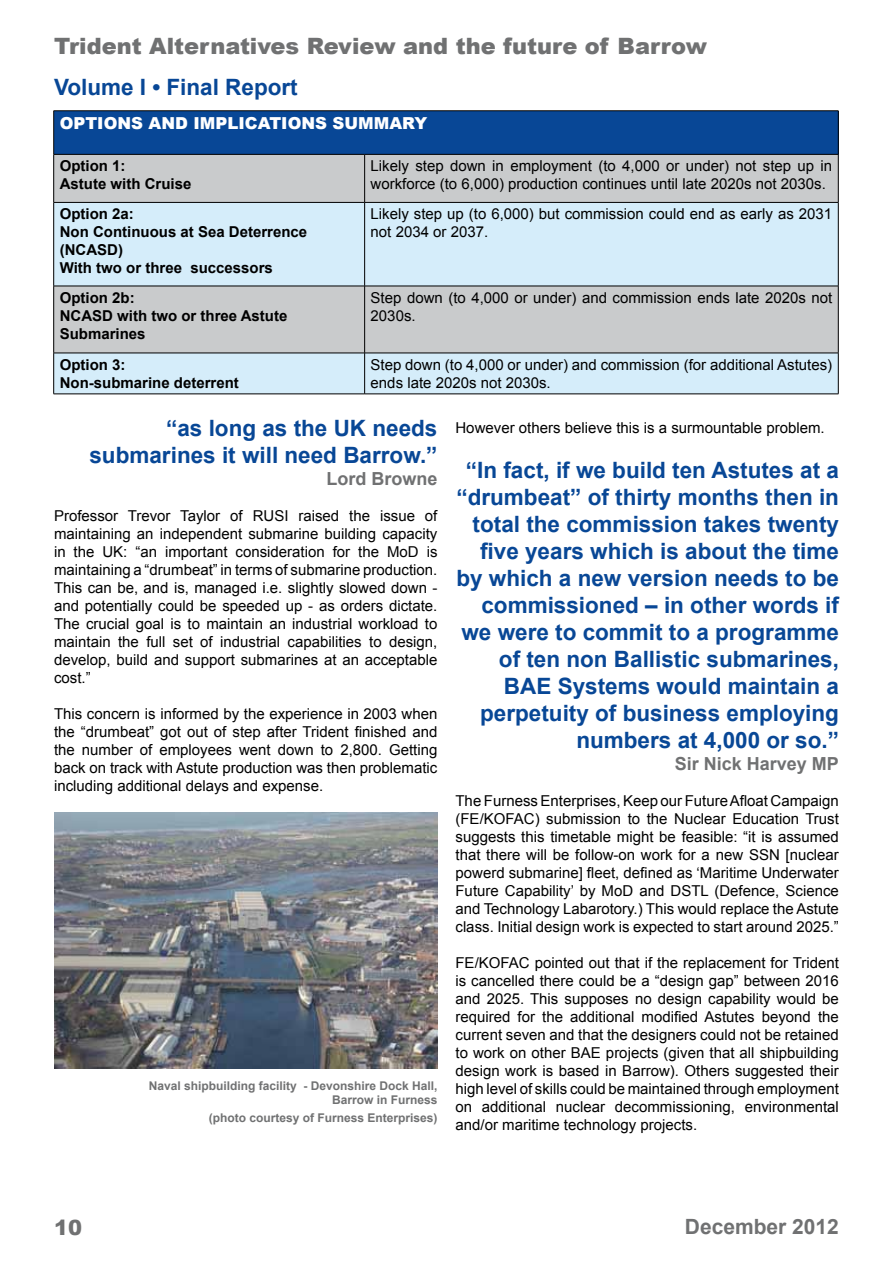
<style>
.page{position:relative;width:893px;height:1263px;background:#fff}
.page>*{position:absolute;margin:0;border:0;box-sizing:border-box;transform-origin:0 0}
.t1{font:700 22.5px/27px "Arial";color:#084796;text-align:right}
.t2{font:900 22.5px "Arial";color:#707172}
.t3{font:700 21px "Arial";color:#707172}
.t4{font:900 21px "Arial";color:#707172}
.t5{font:700 18px "Arial";color:#707172}
.t6{font:900 16.5px "Arial";color:#fff}
.t7{font:15px/18px "Arial";color:#000;text-align:justify}
.t8{font:700 15px/18px "Arial";color:#000}
.t9{font:700 12px/14.4px "Arial";color:#707172;text-align:right}
</style>
<div class="page">
<div style="left:54px;top:111px;width:784px;height:43px;background:#084796"></div>
<div style="left:54px;top:155px;width:784px;height:47px;background:#c9cbcc"></div>
<svg style="left:54px;top:203px;width:784px;height:191px;background:#cedee7"></svg>
<hr style="left:53px;top:155px;width:1px;height:47px;background:#000">
<hr style="left:364px;top:155px;width:1px;height:47px;background:#000">
<hr style="left:838px;top:155px;width:1px;height:47px;background:#000">
<hr style="left:54px;top:202px;width:311px;height:1px;background:#000">
<hr style="left:53px;top:203px;width:1px;height:83px;background:#000">
<hr style="left:365px;top:202px;width:473px;height:1px;background:#000">
<hr style="left:364px;top:203px;width:1px;height:83px;background:#000">
<hr style="left:838px;top:203px;width:1px;height:83px;background:#000">
<hr style="left:54px;top:286px;width:311px;height:1px;background:#000">
<hr style="left:53px;top:286px;width:1px;height:67px;background:#000">
<hr style="left:365px;top:286px;width:473px;height:1px;background:#000">
<hr style="left:364px;top:286px;width:1px;height:67px;background:#000">
<hr style="left:838px;top:286px;width:1px;height:67px;background:#000">
<hr style="left:54px;top:353px;width:311px;height:1px;background:#000">
<hr style="left:53px;top:353px;width:1px;height:41px;background:#000">
<hr style="left:365px;top:353px;width:473px;height:1px;background:#000">
<hr style="left:364px;top:353px;width:1px;height:41px;background:#000">
<hr style="left:838px;top:353px;width:1px;height:41px;background:#000">
<hr style="left:54px;top:394px;width:311px;height:1px;background:#000">
<hr style="left:365px;top:394px;width:473px;height:1px;background:#000">
<hr style="left:54px;top:110px;width:311px;height:1px;background:#000">
<hr style="left:53px;top:111px;width:1px;height:43px;background:#000">
<hr style="left:365px;top:110px;width:473px;height:1px;background:#000">
<hr style="left:838px;top:111px;width:1px;height:43px;background:#000">
<hr style="left:54px;top:154px;width:311px;height:1px;background:#000">
<hr style="left:365px;top:154px;width:473px;height:1px;background:#000">
<img style="left:54px;top:813px;width:383px;height:255px">
<h1 class="t2" style="left:54px;top:30px;width:655px">Trident Alternatives Review and the future of Barrow</h1>
<h1 class="t1" style="left:54px;top:74px;width:245px">Volume I • Final Report</h1>
<p class="t6" style="left:60px;top:111px;width:369px">OPTIONS AND IMPLICATIONS SUMMARY</p>
<p class="t8" style="left:60px;top:157px;width:133px">Option 1:<br>Astute with Cruise</p>
<p class="t7" style="left:371px;top:157px;width:463px">Likely step down in employment (to 4,000 or under) not step up in workforce (to 6,000) production continues until late 2020s not 2030s.</p>
<p class="t8" style="left:60px;top:206px;width:249px">Option 2a:<br>Non Continuous at Sea Deterrence (NCA</p>
<p class="t7" style="left:371px;top:205px;width:463px">Likely step up (to 6,000) but commission could end as early as 2031 not 2034 or 2037.</p>
<p class="t8" style="left:60px;top:242px;width:215px;text-indent:37px">SD)<br>With two or three successors</p>
<p class="t8" style="left:60px;top:289px;width:76px">Option 2b:<br>NCA</p>
<p class="t8" style="left:60px;top:307px;width:229px;text-indent:32px">SD with two or three Astute<br>Submarines</p>
<p class="t7" style="left:371px;top:289px;width:463px">Step down (to 4,000 or under) and commission ends late 2020s not<br>2030s.</p>
<p class="t8" style="left:60px;top:356px;width:181px">Option 3:<br>Non-submarine deterrent</p>
<p class="t7" style="left:371px;top:356px;width:463px">Step down (to 4,000 or under) and commission (for additional Astutes) ends late 2020s not 2030s.</p>
<p class="t7" style="left:455px;top:419px;width:371px">However others believe this is a surmountable problem.</p>
<p class="t1" style="left:456px;top:457px;width:384px">“In fact, if we build ten Astutes at a “drumbeat” of thirty months then in total the commission takes twenty five years which is about the time by which a new version needs to be commissioned – in other words if we were to commit to a programme of ten non Ballistic submarines,<br>BAE Systems would maintain a perpetuity of business employing numbers at 4,000 or so.”</p>
<p class="t5" style="left:675px;top:751px;width:151px">Sir Nick Harvey MP</p>
<p class="t7" style="left:455px;top:792px;width:385px">The Furness Enterprises, Keep our Future Afloat Campaign (FE/KOFAC) submission to the Nuclear Education Trust suggests this timetable might be feasible: “it is assumed that there will be follow-on work for a new SSN [nuclear powerd submarine] fleet, defined as ‘Maritime Underwater Future Capability’ by MoD and DSTL (Defence, Science and Technology Labarotory.) This would replace the Astute class. Initial design work is expected to start around 2025.”</p>
<p class="t7" style="left:455px;top:954px;width:385px">FE/KOFAC pointed out that if the replacement for Trident is cancelled there could be a “design gap” between 2016 and 2025. This supposes no design capability would be required for the additional modified Astutes beyond the current seven and that the designers could not be retained to work on other BAE projects (given that all shipbuilding design work is based in Barrow). Others suggested their high level of skills could be maintained through employment on additional nuclear decommissioning, environmental and/or maritime technology projects.</p>
<h1 class="t1" style="left:89px;top:416px;width:350px">“as long as the UK needs submarines it will need Barrow.”</h1>
<p class="t5" style="left:326px;top:467px;width:113px">Lord Browne</p>
<p class="t7" style="left:54px;top:507px;width:385px">Professor Trevor Taylor of RUSI raised the issue of maintaining an independent submarine building capacity in the UK: “an important consideration for the MoD is maintaining a “drumbeat” in terms of submarine production.<br>This can be, and is, managed i.e. slightly slowed down - and potentially could be speeded up - as orders dictate.<br>The crucial goal is to maintain an industrial workload to maintain the full set of industrial capabilities to design, develop, build and support submarines at an acceptable cost.”</p>
<p class="t7" style="left:54px;top:705px;width:385px">This concern is informed by the experience in 2003 when the “drumbeat” got out of step after Trident finished and the number of employees went down to 2,800. Getting back on track with Astute production was then problematic including additional delays and expense.</p>
<p class="t9" style="left:149px;top:1079px;width:290px">Naval shipbuilding facility - Devonshire Dock Hall,<br>Barrow in Furness</p>
<p class="t9" style="left:209px;top:1111px;width:230px">(photo courtesy of Furness Enterprises)</p>
<h2 class="t4" style="left:54px;top:1212px;width:30px">10</h2>
<h2 class="t3" style="left:685px;top:1212px;width:156px">December 2012</h2>
</div>
